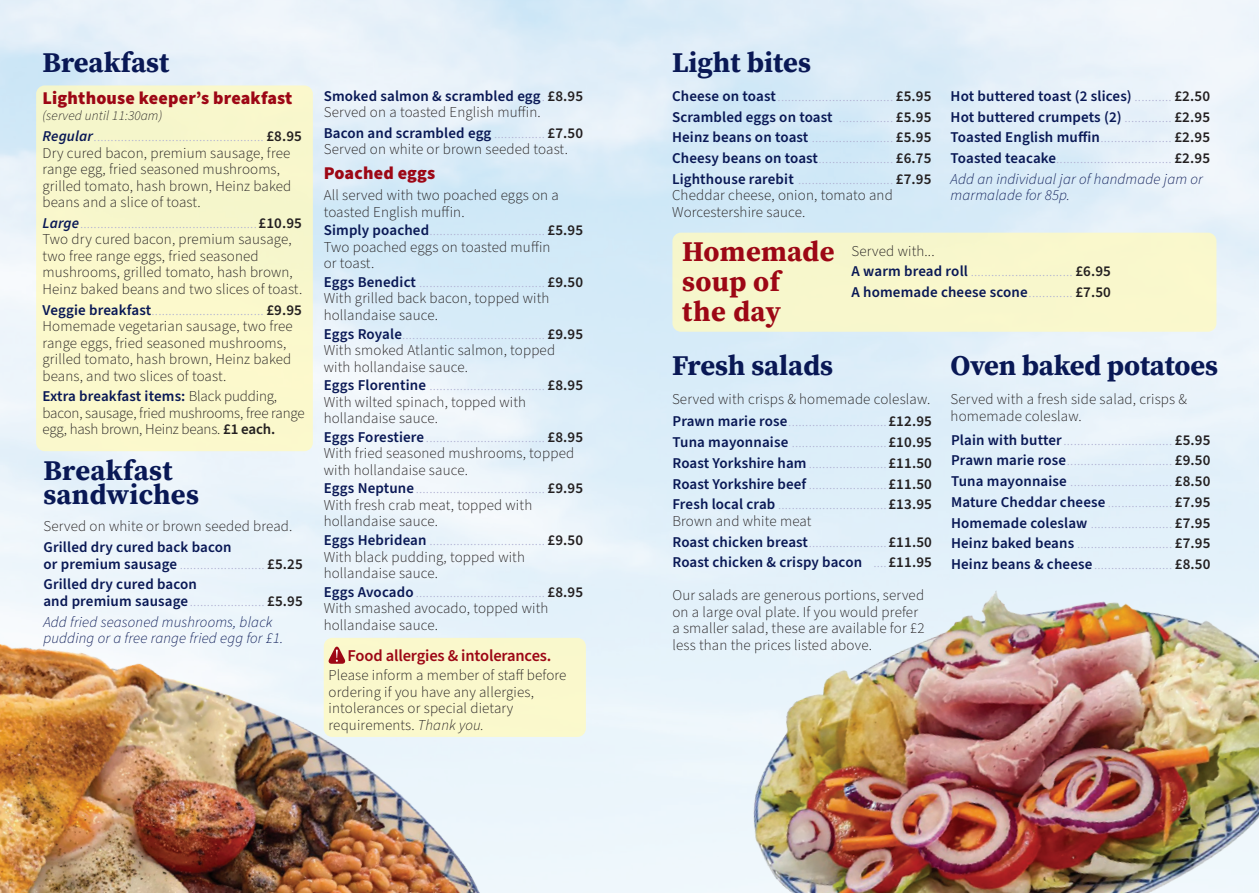
<style>
.page{position:relative;width:1259px;height:893px;background:#fff}
.page>*{position:absolute;margin:0;border:0;box-sizing:border-box;transform-origin:0 0}
.t1{font:28.5px/24px "Source Serif Variable";color:#091855}
.t2{font:28.5px/30px "Source Serif Variable";letter-spacing:.01em;color:#9d0715}
.t3{font:900 18px "Source Sans Pro";letter-spacing:.01em;color:#9d0715}
.t4{font:600 16.5px "Source Sans Pro";letter-spacing:-.01em;color:#9d0715}
.t5{font:300 15px/16.5px "Source Sans Pro";letter-spacing:.01em;color:#231f20}
.t6{font:300 15px/16.5px "Source Sans Pro";letter-spacing:.01em;color:#afb0d2}
.t7{font:600 15px/16.5px "Source Sans Pro";letter-spacing:.01em;color:#091855}
.t8{font:italic 300 15px/16.5px "Source Sans Pro";letter-spacing:.01em;color:#091855}
.t9{font:300 15px/16.5px "Source Sans Pro";letter-spacing:-.01em;color:#231f20}
.t10{font:italic 300 13.5px "Source Sans Pro";letter-spacing:.01em;color:#231f20}
.s1{font-weight:600;font-style:italic;color:#091855}
.s2{color:#afb0d2}
.s3{font-weight:600}
.s4{font-weight:600;color:#091855}
.s5{font-weight:300;color:#afb0d2}
.s6{color:#231f20}
.s7{font-weight:600;color:#231f20}
.s8{font-style:italic}
</style>
<div class="page">
<div style="left:672px;top:233px;width:544px;height:99px;background:#f8f7cc;border-radius:9px"></div>
<div style="left:36px;top:85px;width:277px;height:366px;background:#faf8cc;border-radius:9px"></div>
<img style="left:0;top:598px;width:526px;height:295px">
<div style="left:324px;top:638px;width:262px;height:99px;background:#faf8cc;border-radius:9px"></div>
<svg style="left:328px;top:646px;width:18px;height:18px"></svg>
<img style="left:706px;top:585px;width:553px;height:308px">
<p class="t1" style="left:43px;top:50px;width:128px">Breakfast</p>
<p class="t3" style="left:43px;top:85px;width:251px">Lighthouse keeper’s breakfast</p>
<p class="t10" style="left:43px;top:107px;width:121px">(served until 11:30am)</p>
<p class="t5" style="left:43px;top:128px;width:261px"><span class="s1">Regular</span><span class="s2">..................................................</span> <span class="s3">£8.95<br></span>Dry cured bacon, premium sausage, free range egg, fried seasoned mushrooms, grilled tomato, hash brown, Heinz baked beans and a slice of toast.</p>
<p class="t5" style="left:43px;top:215px;width:261px"><span class="s1">Large</span><span class="s2">....................................................</span><span class="s3">£10.95<br></span>Two dry cured bacon, premium sausage, two free range eggs, fried seasoned mushrooms, grilled tomato, hash brown, Heinz baked beans and two slices of toast.</p>
<p class="t5" style="left:43px;top:302px;width:261px"><span class="s4">Veggie breakfast</span><span class="s2">.................................</span> <span class="s3">£9.95<br></span>Homemade vegetarian sausage, two free range eggs, fried seasoned mushrooms, grilled tomato, hash brown, Heinz baked beans, and two slices of toast.</p>
<p class="t9" style="left:43px;top:389px;width:264px"><span class="s4">Extra breakfast items:</span> Black pudding, bacon, sausage, fried mushrooms, free range egg, hash brown, Heinz beans. <span class="s3">£1 each.</span></p>
<p class="t1" style="left:43px;top:459px;width:157px">Breakfast sandwiches</p>
<p class="t5" style="left:43px;top:519px;width:251px">Served on white or brown seeded bread.</p>
<p class="t7" style="left:43px;top:539px;width:261px">Grilled dry cured back bacon<br>or premium sausage <span class="s5">.........................</span> <span class="s6">£5.25</span></p>
<p class="t7" style="left:43px;top:577px;width:261px">Grilled dry cured bacon<br>and premium sausage<span class="s5">......................</span> <span class="s6">£5.95</span></p>
<p class="t8" style="left:43px;top:614px;width:241px">Add fried seasoned mushrooms, black pudding or a free range fried egg for £1.</p>
<p class="t1" style="left:672px;top:50px;width:140px">Light bites</p>
<p class="t7" style="left:950px;top:88px;width:261px">Hot buttered toast (2 slices) <span class="s5">...........</span> <span class="s6">£2.50</span></p>
<p class="t7" style="left:950px;top:109px;width:261px">Hot buttered crumpets (2) <span class="s5">..............</span> <span class="s6">£2.95</span></p>
<p class="t6" style="left:950px;top:130px;width:261px"><span class="s4">Toasted English muffin</span>..................... <span class="s7">£2.95</span></p>
<p class="t6" style="left:950px;top:150px;width:261px"><span class="s4">Toasted teacake</span>.................................. <span class="s7">£2.95</span></p>
<p class="t8" style="left:950px;top:171px;width:254px">Add an individual jar of handmade jam or marmalade for 85p.</p>
<p class="t5" style="left:324px;top:88px;width:261px"><span class="s4">Smoked salmon &amp; scrambled egg</span><span class="s2">.</span> <span class="s3">£8.95<br></span>Served on a toasted English muffin.</p>
<p class="t5" style="left:324px;top:125px;width:261px"><span class="s4">Bacon and scrambled egg</span> <span class="s2">...............</span> <span class="s3">£7.50<br></span>Served on white or brown seeded toast.</p>
<p class="t3" style="left:324px;top:161px;width:113px">Poached eggs</p>
<p class="t5" style="left:324px;top:187px;width:237px">All served with two poached eggs on a toasted English muffin.</p>
<p class="t5" style="left:324px;top:222px;width:261px"><span class="s4">Simply poached</span><span class="s2">..................................</span> <span class="s3">£5.95<br></span>Two poached eggs on toasted muffin<br>or toast.</p>
<p class="t5" style="left:324px;top:274px;width:261px"><span class="s4">Eggs Benedict</span> <span class="s2">.....................................</span> <span class="s3">£9.50<br></span>With grilled back bacon, topped with hollandaise sauce.</p>
<p class="t5" style="left:324px;top:326px;width:261px"><span class="s4">Eggs Royale</span><span class="s2">..........................................</span> <span class="s3">£9.95<br></span>With smoked Atlantic salmon, topped with hollandaise sauce.</p>
<p class="t5" style="left:324px;top:377px;width:261px"><span class="s4">Eggs Florentine</span> <span class="s2">..................................</span> <span class="s3">£8.95<br></span>With wilted spinach, topped with hollandaise sauce.</p>
<p class="t5" style="left:324px;top:429px;width:261px"><span class="s4">Eggs Forestiere</span><span class="s2">...................................</span> <span class="s3">£8.95<br></span>With fried seasoned mushrooms, topped with hollandaise sauce.</p>
<p class="t5" style="left:324px;top:481px;width:261px"><span class="s4">Eggs Neptune</span><span class="s2">......................................</span> <span class="s3">£9.95<br></span>With fresh crab meat, topped with hollandaise sauce.</p>
<p class="t5" style="left:324px;top:532px;width:261px"><span class="s4">Eggs Hebridean</span> <span class="s2">..................................</span> <span class="s3">£9.50<br></span>With black pudding, topped with hollandaise sauce.</p>
<p class="t5" style="left:324px;top:584px;width:261px"><span class="s4">Eggs Avocado</span><span class="s2">......................................</span> <span class="s3">£8.95<br></span>With smashed avocado, topped with hollandaise sauce.</p>
<p class="t5" style="left:672px;top:587px;width:253px">Our salads are generous portions, served on a large oval plate. If you would prefer a smaller salad, these are available for £2 less than the prices listed above.</p>
<p class="t4" style="left:347px;top:644px;width:205px">Food allergies &amp; intolerances.</p>
<p class="t5" style="left:328px;top:668px;width:239px">Please inform a member of staff before ordering if you have any allergies, intolerances or special dietary requirements. <span class="s8">Thank you.</span></p>
<p class="t6" style="left:672px;top:88px;width:261px"><span class="s4">Cheese on toast</span>.................................. <span class="s7">£5.95</span></p>
<p class="t7" style="left:672px;top:109px;width:261px">Scrambled eggs on toast <span class="s5">................</span> <span class="s6">£5.95</span></p>
<p class="t6" style="left:672px;top:130px;width:261px"><span class="s4">Heinz beans on toast</span> ........................ <span class="s7">£5.95</span></p>
<p class="t6" style="left:672px;top:150px;width:261px"><span class="s4">Cheesy beans on toast</span>...................... <span class="s7">£6.75</span></p>
<p class="t5" style="left:672px;top:171px;width:261px"><span class="s4">Lighthouse rarebit</span> <span class="s2">............................</span> <span class="s3">£7.95<br></span>Cheddar cheese, onion, tomato and<br>Worcestershire sauce.</p>
<p class="t2" style="left:682px;top:236px;width:154px">Homemade soup of<br>the day</p>
<p class="t5" style="left:851px;top:243px;width:85px">Served with...</p>
<p class="t6" style="left:851px;top:264px;width:261px"><span class="s4">A warm bread roll</span> .............................. <span class="s7">£6.95</span></p>
<p class="t7" style="left:851px;top:284px;width:261px">A homemade cheese scone<span class="s5">.............</span> <span class="s6">£7.50</span></p>
<p class="t1" style="left:672px;top:354px;width:163px">Fresh salads</p>
<p class="t1" style="left:950px;top:354px;width:269px">Oven baked potatoes</p>
<p class="t5" style="left:950px;top:392px;width:238px">Served with a fresh side salad, crisps &amp; homemade coleslaw.</p>
<p class="t6" style="left:951px;top:432px;width:261px"><span class="s4">Plain with butter</span>................................ <span class="s7">£5.95</span></p>
<p class="t6" style="left:951px;top:453px;width:261px"><span class="s4">Prawn marie rose</span>............................... <span class="s7">£9.50</span></p>
<p class="t6" style="left:951px;top:473px;width:261px"><span class="s4">Tuna mayonnaise</span> .............................. <span class="s7">£8.50</span></p>
<p class="t7" style="left:951px;top:494px;width:261px">Mature Cheddar cheese <span class="s5">...................</span> <span class="s6">£7.95</span></p>
<p class="t6" style="left:951px;top:515px;width:261px"><span class="s4">Homemade coleslaw</span> ........................ <span class="s7">£7.95</span></p>
<p class="t6" style="left:951px;top:536px;width:261px"><span class="s4">Heinz baked beans</span> ............................ <span class="s7">£7.95</span></p>
<p class="t6" style="left:951px;top:556px;width:261px"><span class="s4">Heinz beans &amp; cheese</span>....................... <span class="s7">£8.50</span></p>
<p class="t5" style="left:672px;top:392px;width:260px">Served with crisps &amp; homemade coleslaw.</p>
<p class="t6" style="left:672px;top:414px;width:261px"><span class="s4">Prawn marie rose</span>.............................<span class="s7">£12.95</span></p>
<p class="t6" style="left:672px;top:434px;width:261px"><span class="s4">Tuna mayonnaise</span> ............................<span class="s7">£10.95</span></p>
<p class="t6" style="left:672px;top:455px;width:261px"><span class="s4">Roast Yorkshire ham</span>.......................<span class="s7">£11.50</span></p>
<p class="t6" style="left:672px;top:476px;width:261px"><span class="s4">Roast Yorkshire beef</span>.......................<span class="s7">£11.50</span></p>
<p class="t6" style="left:672px;top:497px;width:261px"><span class="s4">Fresh local crab</span> ................................<span class="s7">£13.95<br></span><span class="s6">Brown and white meat</span></p>
<p class="t6" style="left:672px;top:534px;width:261px"><span class="s4">Roast chicken breast</span>.......................<span class="s7">£11.50</span></p>
<p class="t7" style="left:672px;top:555px;width:261px">Roast chicken &amp; crispy bacon <span class="s5">....</span><span class="s6">£11.95</span></p>
</div>
